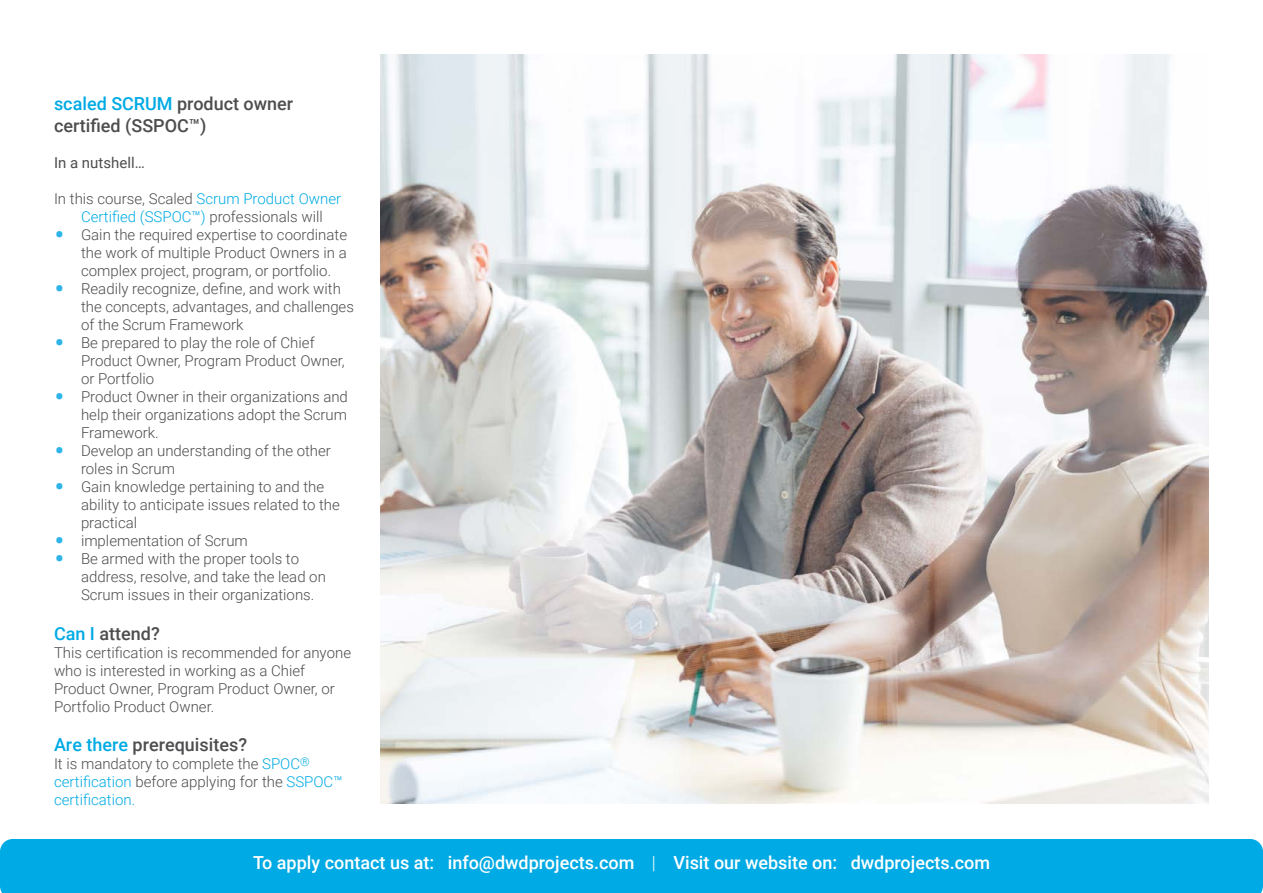
<style>
.page{position:relative;width:1263px;height:893px;background:#fff}
.page>*{position:absolute;margin:0;border:0;box-sizing:border-box;transform-origin:0 0}
.t1{font:500 18px/21.6px "Roboto";color:#4d4d4f}
.t2{font:500 18px "Roboto";color:#fff}
.t3{font:300 15px/18px "Roboto";color:#4d4d4f}
.t4{font:15px "Roboto";color:#4d4d4f}
.s1{color:#00aae4}
.s2{font-size:33px;color:#2eb4e8}
.s3{font-weight:300}
</style>
<div class="page">
<img style="left:381px;top:54px;width:828px;height:750px">
<div style="left:0;top:839px;width:1263px;height:54px;background:#00aae4"></div>
<p class="t1" style="left:54px;top:92px;width:241px"><span class="s1">scaled SCRUM</span> product owner certified (SSPOC™)</p>
<p class="t4" style="left:54px;top:152px;width:92px">In a nutshell…</p>
<p class="t3" style="left:54px;top:189px;width:289px;text-align:center">In this course, Scaled <span class="s1">Scrum Product Owner<br>Certified (SSPOC™)</span> professionals will</p>
<p class="t3" style="left:81px;top:225px;width:268px;text-align:justify;text-indent:-27px"><span class="s2">•</span> Gain the required expertise to coordinate the work of multiple Product Owners in a complex project, program, or portfolio.</p>
<p class="t3" style="left:81px;top:279px;width:274px;text-indent:-27px"><span class="s2">•</span> Readily recognize, define, and work with the concepts, advantages, and challenges of the Scrum Framework</p>
<p class="t3" style="left:81px;top:333px;width:265px;text-indent:-27px"><span class="s2">•</span> Be prepared to play the role of Chief<br>Product Owner, Program Product Owner, or Portfolio</p>
<p class="t3" style="left:81px;top:387px;width:268px;text-align:justify;text-indent:-27px"><span class="s2">•</span> Product Owner in their organizations and help their organizations adopt the Scrum Framework.</p>
<p class="t3" style="left:81px;top:441px;width:251px;text-indent:-27px"><span class="s2">•</span> Develop an understanding of the other roles in Scrum</p>
<p class="t3" style="left:81px;top:477px;width:260px;text-indent:-27px"><span class="s2">•</span> Gain knowledge pertaining to and the ability to anticipate issues related to the practical</p>
<p class="t3" style="left:54px;top:531px;width:195px"><span class="s2">•</span> implementation of Scrum</p>
<p class="t3" style="left:81px;top:549px;width:246px;text-indent:-27px"><span class="s2">•</span> Be armed with the proper tools to address, resolve, and take the lead on<br>Scrum issues in their organizations.</p>
<p class="t1" style="left:54px;top:622px;width:107px"><span class="s1">Can I</span> attend?</p>
<p class="t3" style="left:54px;top:643px;width:299px">This certification is recommended for anyone who is interested in working as a Chief Product Owner, Program Product Owner, or Portfolio Product Owner.</p>
<p class="t1" style="left:54px;top:733px;width:195px"><span class="s1">Are there</span> prerequisites?</p>
<p class="t3" style="left:54px;top:754px;width:290px">It is mandatory to complete the <span class="s1">SPOC</span><sup>® </sup><span class="s1">certification</span> before applying for the <span class="s1">SSPOC™ certification.</span></p>
<p class="t2" style="left:253px;top:850px;width:738px">To apply contact us at: info@dwdprojects.com <span class="s3">|</span> Visit our website on: dwdprojects.com</p>
</div>
